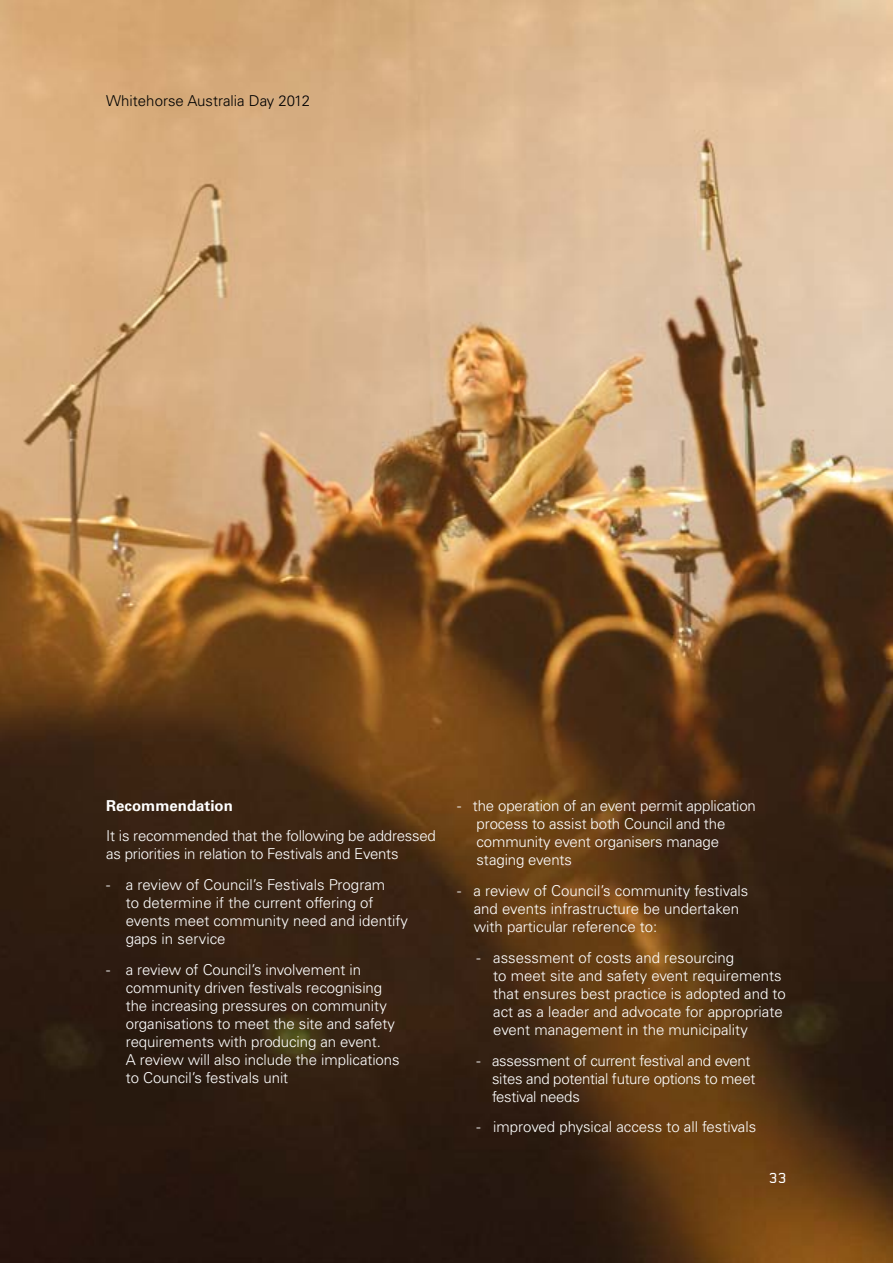
<style>
.page{position:relative;width:893px;height:1263px;background:#fff}
.page>*{position:absolute;margin:0;border:0;box-sizing:border-box;transform-origin:0 0}
.t1{font:300 15px/18px "Univers";letter-spacing:-.005em;color:#fff}
.t2{font:300 15px "Univers";color:#000}
.t3{font:700 15px "Univers";color:#fff}
.t4{font:500 15px "Foundry Gridnik";color:#fff}
</style>
<div class="page">
<img style="left:0;top:0;width:893px;height:1263px">
<p class="t2" style="left:106px;top:92px;width:205px">Whitehorse Australia Day 2012</p>
<p class="t3" style="left:106px;top:797px;width:128px">Recommendation</p>
<p class="t1" style="left:106px;top:827px;width:331px">It is recommended that the following be addressed as priorities in relation to Festivals and Events</p>
<p class="t1" style="left:126px;top:876px;width:284px;text-indent:-20px">- a review of Council’s Festivals Program<br>to determine if the current offering of events meet community need and identify gaps in service</p>
<p class="t1" style="left:126px;top:961px;width:275px;text-indent:-19px">- a review of Council’s involvement in community driven festivals recognising the increasing pressures on community organisations to meet the site and safety requirements with producing an event.<br>A review will also include the implications to Council’s festivals unit</p>
<p class="t1" style="left:477px;top:797px;width:281px;text-indent:-20px">- the operation of an event permit application process to assist both Council and the community event organisers manage staging events</p>
<p class="t1" style="left:474px;top:882px;width:276px;text-indent:-17px">- a review of Council’s community festivals and events infrastructure be undertaken with particular reference to:</p>
<p class="t1" style="left:493px;top:948px;width:294px;text-indent:-17px">- assessment of costs and resourcing<br>to meet site and safety event requirements that ensures best practice is adopted and to act as a leader and advocate for appropriate event management in the municipality</p>
<p class="t1" style="left:492px;top:1051px;width:265px;text-indent:-15px">- assessment of current festival and event sites and potential future options to meet festival needs</p>
<p class="t1" style="left:477px;top:1118px;width:281px">- improved physical access to all festivals</p>
<p class="t4" style="left:768px;top:1169px;width:20px">33</p>
</div>
